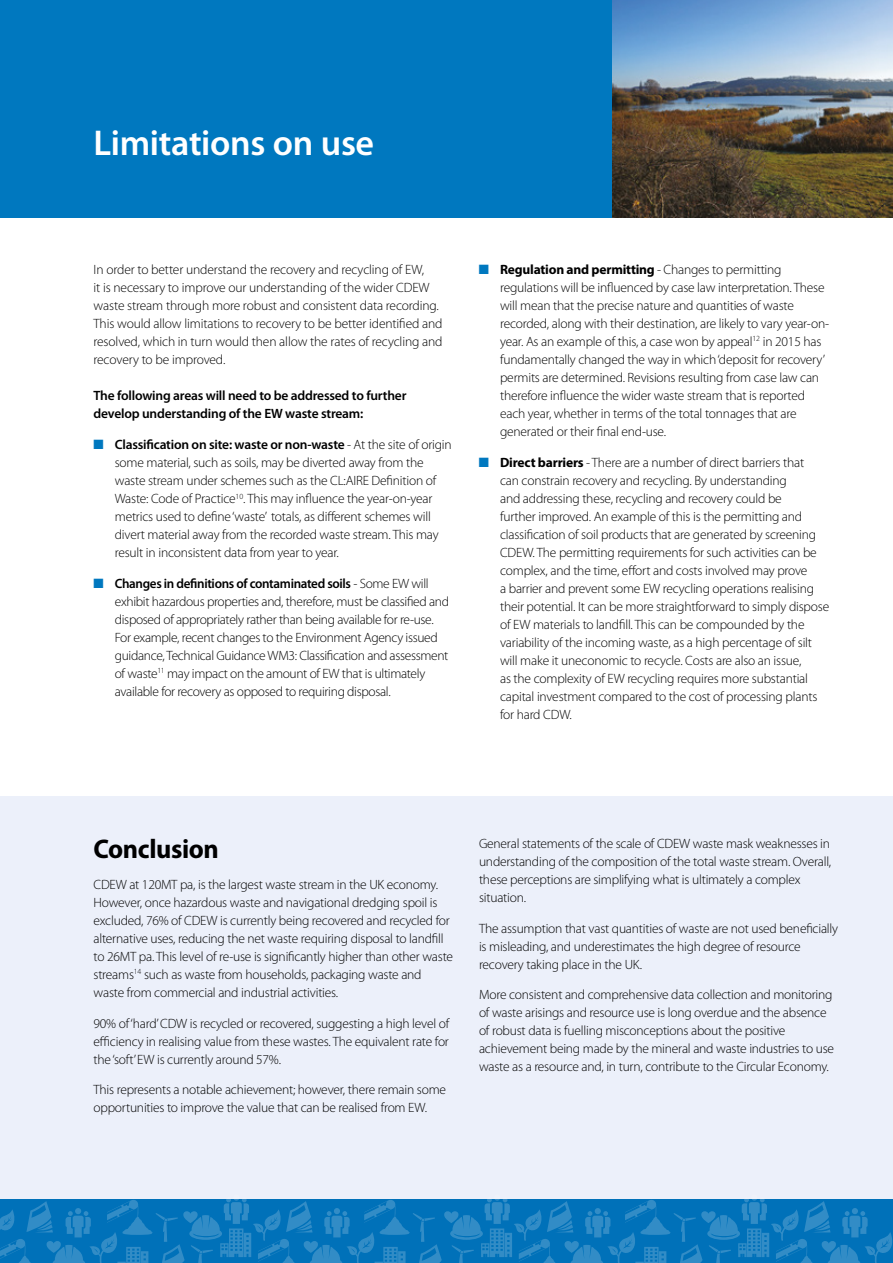
<style>
.page{position:relative;width:893px;height:1263px;background:#fff}
.page>*{position:absolute;margin:0;border:0;box-sizing:border-box;transform-origin:0 0}
.t1{font:600 36px "Myriad Pro";letter-spacing:-.01em;color:#fff}
.t2{font:700 27px "Myriad Pro";letter-spacing:-.015em;color:#000}
.t3{font:300 13.5px/18px "Myriad Pro";letter-spacing:-.015em;color:#000}
.t4{font:600 13.5px/18px "Myriad Pro";letter-spacing:-.015em;color:#000}
.s1{color:#0078bf}
.s2{font-weight:700}
.s3{font-weight:600}
</style>
<div class="page">
<div style="left:0;top:796px;width:893px;height:467px;background:#ecf0fa"></div>
<svg style="left:0;top:1199px;width:893px;height:64px;background:#0f79bc"></svg>
<div style="left:0;top:0;width:893px;height:217px;background:#0078bf"></div>
<img style="left:612px;top:0;width:281px;height:217px">
<h1 class="t1" style="left:94px;top:120px;width:282px">Limitations on use</h1>
<p class="t3" style="left:94px;top:260px;width:351px">In order to better understand the recovery and recycling of EW,<br>it is necessary to improve our understanding of the wider CDEW waste stream through more robust and consistent data recording.<br>This would allow limitations to recovery to be better identified and resolved, which in turn would then allow the rates of recycling and recovery to be improved.</p>
<p class="t3" style="left:500px;top:261px;width:330px;text-indent:-21px"><span class="s1">■</span> <span class="s2">Regulation and permitting</span> - Changes to permitting regulations will be influenced by case law interpretation. These will mean that the precise nature and quantities of waste recorded, along with their destination, are likely to vary year-on&shy;year. As an example of this, a case won by appeal<sup>12</sup> in 2015 has fundamentally changed the way in which ‘deposit for recovery’ permits are determined. Revisions resulting from case law can therefore influence the wider waste stream that is reported each year, whether in terms of the total tonnages that are generated or their final end-use.</p>
<p class="t3" style="left:500px;top:453px;width:331px;text-indent:-21px"><span class="s1">■</span> <span class="s2">Direct barriers</span> - There are a number of direct barriers that<br>can constrain recovery and recycling. By understanding<br>and addressing these, recycling and recovery could be<br>further improved. An example of this is the permitting and classification of soil products that are generated by screening CDEW. The permitting requirements for such activities can be complex, and the time, effort and costs involved may prove<br>a barrier and prevent some EW recycling operations realising their potential. It can be more straightforward to simply dispose of EW materials to landfill. This can be compounded by the variability of the incoming waste, as a high percentage of silt will make it uneconomic to recycle. Costs are also an issue,<br>as the complexity of EW recycling requires more substantial capital investment compared to the cost of processing plants for hard CDW.</p>
<p class="t4" style="left:94px;top:386px;width:314px">The following areas will need to be addressed to further develop understanding of the EW waste stream:</p>
<p class="t3" style="left:115px;top:436px;width:338px;text-indent:-21px"><span class="s1">■</span> <span class="s3">Classification on site: waste or non-waste</span> - At the site of origin some material, such as soils, may be diverted away from the waste stream under schemes such as the CL:AIRE Definition of Waste: Code of Practice<sup>10</sup>. This may influence the year-on-year metrics used to define ‘waste’ totals, as different schemes will divert material away from the recorded waste stream. This may result in inconsistent data from year to year.</p>
<p class="t3" style="left:115px;top:574px;width:336px;text-indent:-21px"><span class="s1">■</span> <span class="s3">Changes in definitions of contaminated soils</span> - Some EW will exhibit hazardous properties and, therefore, must be classified and disposed of appropriately rather than being available for re-use.<br>For example, recent changes to the Environment Agency issued guidance, Technical Guidance WM3: Classification and assessment of waste<sup>11</sup> may impact on the amount of EW that is ultimately available for recovery as opposed to requiring disposal.</p>
<h2 class="t2" style="left:94px;top:831px;width:127px">Conclusion</h2>
<p class="t3" style="left:94px;top:875px;width:361px">CDEW at 120MT pa, is the largest waste stream in the UK economy.<br>However, once hazardous waste and navigational dredging spoil is excluded, 76% of CDEW is currently being recovered and recycled for alternative uses, reducing the net waste requiring disposal to landfill to 26MT pa. This level of re-use is significantly higher than other waste streams<sup>14</sup> such as waste from households, packaging waste and waste from commercial and industrial activities.</p>
<p class="t3" style="left:94px;top:1014px;width:357px;text-align:justify">90% of ‘hard’ CDW is recycled or recovered, suggesting a high level of efficiency in realising value from these wastes. The equivalent rate for the ‘soft’ EW is currently around 57%.</p>
<p class="t3" style="left:94px;top:1081px;width:354px">This represents a notable achievement; however, there remain some opportunities to improve the value that can be realised from EW.</p>
<p class="t3" style="left:479px;top:834px;width:354px">General statements of the scale of CDEW waste mask weaknesses in understanding of the composition of the total waste stream. Overall, these perceptions are simplifying what is ultimately a complex situation.</p>
<p class="t3" style="left:479px;top:919px;width:361px">The assumption that vast quantities of waste are not used beneficially is misleading, and underestimates the high degree of resource recovery taking place in the UK.</p>
<p class="t3" style="left:479px;top:986px;width:357px">More consistent and comprehensive data collection and monitoring of waste arisings and resource use is long overdue and the absence of robust data is fuelling misconceptions about the positive achievement being made by the mineral and waste industries to use waste as a resource and, in turn, contribute to the Circular Economy.</p>
</div>
